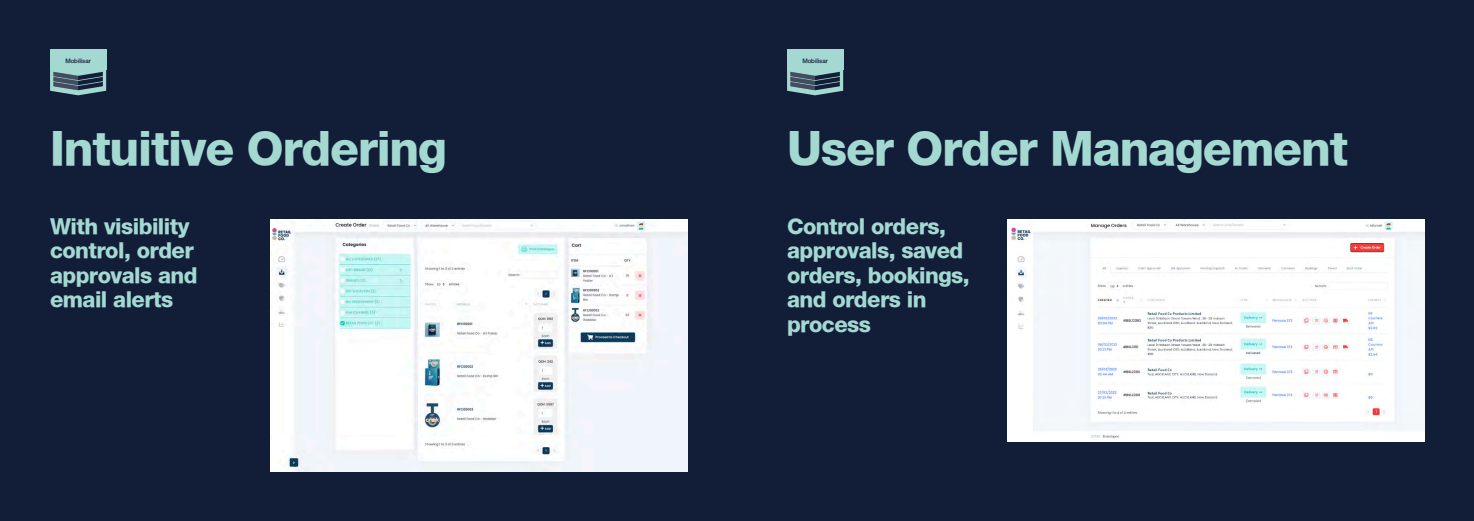
<style>
.page{position:relative;width:1474px;height:521px;background:#fff}
.page>*{position:absolute;margin:0;border:0;box-sizing:border-box;transform-origin:0 0}
.t1{font:800 47.34px "Helvetica Neue";letter-spacing:-.025em;color:#a4d9d2}
.t2{font:800 21.88px/24.5px "Helvetica Neue";letter-spacing:-.025em;color:#a4d9d2}
.t3{font:500 6.12px "Helvetica Neue";letter-spacing:-.01em;color:#121e38}
</style>
<div class="page">
<div style="left:0;top:0;width:737px;height:521px;background:#121e38"></div>
<div style="left:737px;top:0;width:736px;height:521px;background:#121e38"></div>
<svg style="left:50px;top:70px;width:56px;height:25px"></svg>
<div style="left:50px;top:50px;width:56px;height:20px;background:#a4d9d2"></div>
<svg style="left:787px;top:70px;width:56px;height:25px"></svg>
<div style="left:787px;top:50px;width:56px;height:20px;background:#a4d9d2"></div>
<img style="left:270px;top:219px;width:417px;height:252px">
<img style="left:1007px;top:219px;width:417px;height:223px">
<p class="t3" style="left:65px;top:57px;width:27px">Mobilisar</p>
<p class="t3" style="left:802px;top:57px;width:27px">Mobilisar</p>
<p class="t1" style="left:50px;top:120px;width:398px">Intuitive Ordering</p>
<p class="t1" style="left:787px;top:120px;width:562px">User Order Management</p>
<p class="t2" style="left:50px;top:214px;width:149px">With visibility control, order approvals and email alerts</p>
<p class="t2" style="left:787px;top:214px;width:184px">Control orders, approvals, saved orders, bookings, and orders in process</p>
</div>
